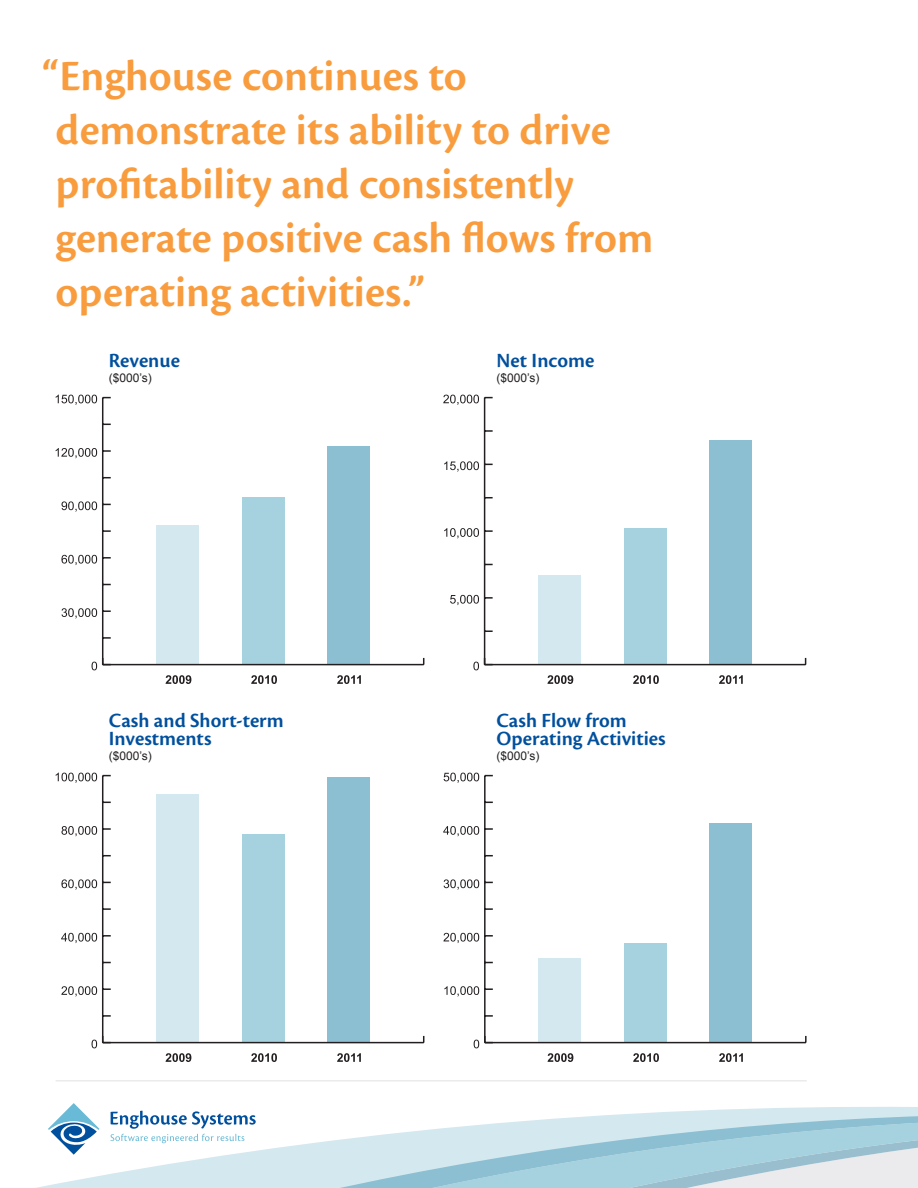
<style>
.page{position:relative;width:918px;height:1188px;background:#fff}
.page>*{position:absolute;margin:0;border:0;box-sizing:border-box;transform-origin:0 0}
.t1{font:600 45px/54px "Cronos Pro";color:#f89c3e}
.t2{font:600 21px/18px "Cronos Pro";color:#00509e}
.t3{font:12px "Arial";color:#231f20}
</style>
<div class="page">
<svg style="left:140px;top:1107px;width:778px;height:9px"></svg>
<svg style="left:553px;top:1116px;width:365px;height:3px"></svg>
<svg style="left:36px;top:1119px;width:882px;height:69px"></svg>
<svg style="left:110px;top:1111px;width:146px;height:32px"></svg>
<svg style="left:48px;top:1103px;width:52px;height:52px"></svg>
<hr style="left:56px;top:1080px;width:751px;height:2px;background:#ebebed">
<div style="left:156px;top:525px;width:43px;height:140px;background:#d4e8f0"></div>
<div style="left:242px;top:497px;width:43px;height:168px;background:#a6d1de"></div>
<div style="left:327px;top:446px;width:43px;height:219px;background:#8cbfd1"></div>
<hr style="left:103px;top:664px;width:321px;height:1px;background:#231f20">
<svg style="left:62px;top:608px;width:35px;height:11px"></svg>
<svg style="left:61px;top:555px;width:36px;height:10px"></svg>
<svg style="left:62px;top:501px;width:35px;height:11px"></svg>
<svg style="left:56px;top:448px;width:41px;height:10px"></svg>
<svg style="left:56px;top:395px;width:41px;height:10px"></svg>
<hr style="left:102px;top:398px;width:1px;height:267px;background:#231f20">
<svg style="left:92px;top:658px;width:19px;height:12px"></svg>
<svg style="left:103px;top:610px;width:8px;height:2px"></svg>
<svg style="left:103px;top:557px;width:8px;height:2px"></svg>
<svg style="left:103px;top:450px;width:8px;height:2px"></svg>
<svg style="left:103px;top:637px;width:8px;height:2px"></svg>
<svg style="left:103px;top:530px;width:8px;height:2px"></svg>
<svg style="left:166px;top:675px;width:25px;height:9px"></svg>
<svg style="left:251px;top:675px;width:26px;height:9px"></svg>
<svg style="left:337px;top:675px;width:24px;height:9px"></svg>
<div style="left:538px;top:575px;width:43px;height:90px;background:#d4e8f0"></div>
<div style="left:624px;top:528px;width:43px;height:137px;background:#a6d1de"></div>
<div style="left:709px;top:440px;width:43px;height:225px;background:#8cbfd1"></div>
<hr style="left:485px;top:664px;width:321px;height:1px;background:#231f20">
<svg style="left:450px;top:595px;width:29px;height:10px"></svg>
<svg style="left:444px;top:528px;width:35px;height:10px"></svg>
<svg style="left:444px;top:461px;width:35px;height:11px"></svg>
<svg style="left:443px;top:395px;width:36px;height:10px"></svg>
<hr style="left:484px;top:398px;width:1px;height:267px;background:#231f20">
<svg style="left:473px;top:658px;width:20px;height:12px"></svg>
<svg style="left:485px;top:597px;width:8px;height:2px"></svg>
<svg style="left:485px;top:530px;width:8px;height:2px"></svg>
<svg style="left:485px;top:630px;width:8px;height:2px"></svg>
<svg style="left:485px;top:430px;width:8px;height:2px"></svg>
<svg style="left:547px;top:675px;width:26px;height:9px"></svg>
<svg style="left:633px;top:675px;width:26px;height:9px"></svg>
<svg style="left:719px;top:675px;width:24px;height:9px"></svg>
<div style="left:156px;top:794px;width:43px;height:249px;background:#d4e8f0"></div>
<div style="left:242px;top:834px;width:43px;height:209px;background:#a6d1de"></div>
<div style="left:327px;top:777px;width:43px;height:266px;background:#8cbfd1"></div>
<hr style="left:103px;top:1042px;width:321px;height:1px;background:#231f20">
<svg style="left:61px;top:986px;width:36px;height:11px"></svg>
<svg style="left:61px;top:933px;width:36px;height:10px"></svg>
<svg style="left:61px;top:879px;width:36px;height:11px"></svg>
<svg style="left:61px;top:826px;width:36px;height:10px"></svg>
<svg style="left:56px;top:773px;width:41px;height:10px"></svg>
<hr style="left:102px;top:776px;width:1px;height:267px;background:#231f20">
<svg style="left:92px;top:1036px;width:19px;height:12px"></svg>
<svg style="left:103px;top:988px;width:8px;height:2px"></svg>
<svg style="left:103px;top:935px;width:8px;height:2px"></svg>
<svg style="left:103px;top:828px;width:8px;height:2px"></svg>
<svg style="left:103px;top:1015px;width:8px;height:2px"></svg>
<svg style="left:103px;top:908px;width:8px;height:2px"></svg>
<svg style="left:166px;top:1053px;width:25px;height:9px"></svg>
<svg style="left:251px;top:1053px;width:26px;height:9px"></svg>
<svg style="left:337px;top:1053px;width:24px;height:9px"></svg>
<div style="left:538px;top:958px;width:43px;height:85px;background:#d4e8f0"></div>
<div style="left:624px;top:943px;width:43px;height:100px;background:#a6d1de"></div>
<div style="left:710px;top:823px;width:42px;height:220px;background:#8cbfd1"></div>
<hr style="left:485px;top:1042px;width:321px;height:1px;background:#231f20">
<svg style="left:805px;top:1036px;width:2px;height:7px"></svg>
<svg style="left:444px;top:986px;width:35px;height:11px"></svg>
<svg style="left:443px;top:933px;width:36px;height:10px"></svg>
<svg style="left:444px;top:879px;width:35px;height:11px"></svg>
<svg style="left:443px;top:826px;width:36px;height:10px"></svg>
<svg style="left:444px;top:773px;width:35px;height:10px"></svg>
<hr style="left:484px;top:776px;width:2px;height:267px;background:#231f20">
<svg style="left:474px;top:1036px;width:19px;height:12px"></svg>
<svg style="left:486px;top:988px;width:7px;height:2px"></svg>
<svg style="left:486px;top:935px;width:7px;height:2px"></svg>
<svg style="left:486px;top:828px;width:7px;height:2px"></svg>
<svg style="left:486px;top:1015px;width:7px;height:2px"></svg>
<svg style="left:486px;top:908px;width:7px;height:2px"></svg>
<svg style="left:548px;top:1053px;width:25px;height:9px"></svg>
<svg style="left:633px;top:1053px;width:26px;height:9px"></svg>
<svg style="left:719px;top:1053px;width:24px;height:9px"></svg>
<p class="t1" style="left:56px;top:50px;width:599px;text-indent:-14px">“Enghouse continues to demonstrate its ability to drive profitability and consistently generate positive cash flows from operating activities.”</p>
<p class="t2" style="left:496px;top:352px;width:100px">Net Income</p>
<p class="t3" style="left:496px;top:370px;width:45px">($000’s)</p>
<p class="t2" style="left:109px;top:352px;width:73px">Revenue</p>
<p class="t3" style="left:109px;top:370px;width:45px">($000’s)</p>
<p class="t2" style="left:109px;top:712px;width:177px">Cash and Short-term<br>Investments</p>
<p class="t3" style="left:109px;top:748px;width:45px">($000’s)</p>
<p class="t2" style="left:496px;top:712px;width:171px">Cash Flow from<br>Operating Activities</p>
<p class="t3" style="left:496px;top:748px;width:45px">($000’s)</p>
</div>
